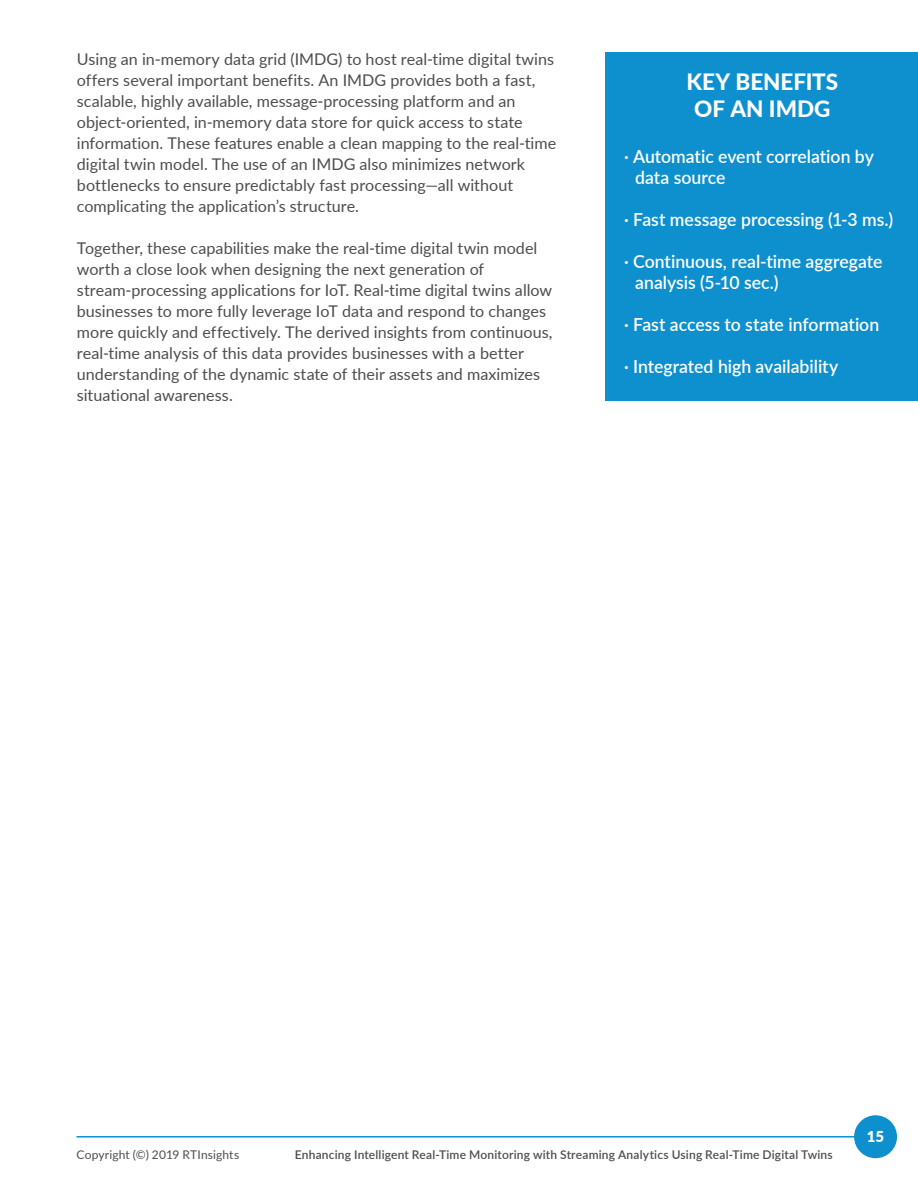
<style>
.page{position:relative;width:918px;height:1188px;background:#fff}
.page>*{position:absolute;margin:0;border:0;box-sizing:border-box;transform-origin:0 0}
.t1{font:800 22.5px/27px "Lato";letter-spacing:-.005em;color:#fff;text-align:center}
.t2{font:600 18px/21px "Lato";color:#fff}
.t3{font:16.2px/21px "Lato";letter-spacing:.005em;color:#4d4d4f}
.t4{font:900 15px "Lato";color:#fff}
.t5{font:600 12px "Lato";letter-spacing:.015em;color:#4d4d4f}
.t6{font:12px "Lato";letter-spacing:.01em;color:#4d4d4f}
</style>
<div class="page">
<div style="left:606px;top:52px;width:312px;height:349px;background:#0e90cf"></div>
<hr style="left:76px;top:1136px;width:786px;height:2px;background:#0e90cf">
<div style="left:854px;top:1115px;width:43px;height:43px;background:#0e90cf;border-radius:50%"></div>
<p class="t3" style="left:77px;top:48px;width:481px">Using an in-memory data grid (IMDG) to host real-time digital twins offers several important benefits. An IMDG provides both a fast, scalable, highly available, message-processing platform and an object-oriented, in-memory data store for quick access to state information. These features enable a clean mapping to the real-time digital twin model. The use of an IMDG also minimizes network bottlenecks to ensure predictably fast processing—all without complicating the application’s structure.</p>
<p class="t3" style="left:77px;top:237px;width:477px">Together, these capabilities make the real-time digital twin model worth a close look when designing the next generation of stream-processing applications for IoT. Real-time digital twins allow businesses to more fully leverage IoT data and respond to changes more quickly and effectively. The derived insights from continuous, real-time analysis of this data provides businesses with a better understanding of the dynamic state of their assets and maximizes situational awareness.</p>
<h1 class="t1" style="left:686px;top:67px;width:153px">KEY BENEFITS<br>OF AN IMDG</h1>
<p class="t2" style="left:635px;top:145px;width:240px;text-indent:-11px">· Automatic event correlation by data source</p>
<p class="t2" style="left:624px;top:208px;width:271px">· Fast message processing (1-3 ms.)</p>
<p class="t2" style="left:635px;top:250px;width:249px;text-indent:-11px">· Continuous, real-time aggregate analysis (5-10 sec.)</p>
<p class="t2" style="left:624px;top:313px;width:257px">· Fast access to state information</p>
<p class="t2" style="left:624px;top:355px;width:216px">· Integrated high availability</p>
<p class="t4" style="left:867px;top:1125px;width:19px">15</p>
<p class="t6" style="left:76px;top:1146px;width:164px">Copyright (©) 2019 RTInsights</p>
<p class="t5" style="left:295px;top:1146px;width:539px">Enhancing Intelligent Real-Time Monitoring with Streaming Analytics Using Real-Time Digital Twins</p>
</div>
